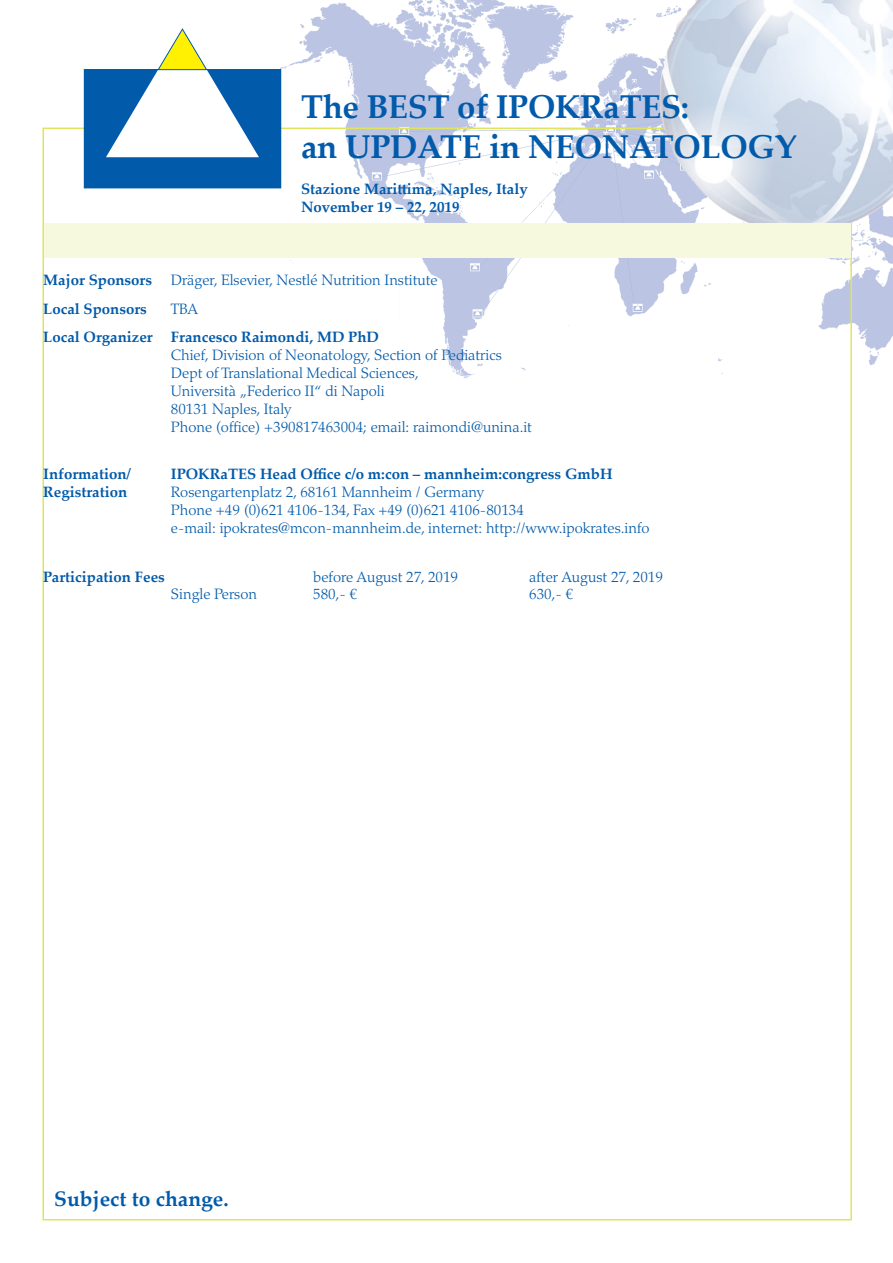
<style>
.page{position:relative;width:893px;height:1263px;background:#fff}
.page>*{position:absolute;margin:0;border:0;box-sizing:border-box;transform-origin:0 0}
.t1{font:700 33px "Palatino Linotype";letter-spacing:-.01em;color:#015aaa}
.t2{font:700 21px "Palatino Linotype";color:#015aaa}
.t3{font:300 15px "Palatino LT Std";color:#015aaa}
.t4{font:700 15px "Palatino Linotype";color:#015aaa}
</style>
<div class="page">
<img style="left:281px;top:0;width:612px;height:379px">
<div style="left:84px;top:70px;width:197px;height:118px;background:#015aaa"></div>
<svg style="left:106px;top:29px;width:153px;height:128px"></svg>
<img style="left:661px;top:0;width:232px;height:232px">
<div style="left:44px;top:223px;width:806px;height:34px;background:#f6f9de"></div>
<p class="t1" style="left:301px;top:83px;width:389px">The BEST of IPOKRaTES:</p>
<p class="t1" style="left:301px;top:123px;width:497px">an UPDATE in NEONATOLOGY</p>
<p class="t4" style="left:301px;top:178px;width:228px">Stazione Marittima, Naples, Italy</p>
<p class="t4" style="left:301px;top:196px;width:160px">November 19 – 22, 2019</p>
<p class="t4" style="left:43px;top:269px;width:110px">Major Sponsors</p>
<p class="t3" style="left:171px;top:271px;width:268px">Dräger, Elsevier, Nestlé Nutrition Institute</p>
<p class="t4" style="left:43px;top:298px;width:105px">Local Sponsors</p>
<p class="t3" style="left:171px;top:300px;width:29px">TBA</p>
<p class="t4" style="left:43px;top:326px;width:337px">Local Organizer Francesco Raimondi, MD PhD</p>
<p class="t3" style="left:171px;top:346px;width:333px">Chief, Division of Neonatology, Section of Pediatrics</p>
<p class="t3" style="left:171px;top:364px;width:249px">Dept of Translational Medical Sciences,</p>
<p class="t3" style="left:171px;top:382px;width:215px">Università „Federico II“ di Napoli</p>
<p class="t3" style="left:171px;top:400px;width:122px">80131 Naples, Italy</p>
<p class="t3" style="left:171px;top:418px;width:363px">Phone (office) +390817463004; email: raimondi@unina.it</p>
<p class="t4" style="left:43px;top:463px;width:89px">Information/</p>
<p class="t4" style="left:171px;top:463px;width:443px">IPOKRaTES Head Office c/o m:con – mannheim:congress GmbH</p>
<p class="t4" style="left:43px;top:481px;width:86px">Registration</p>
<p class="t3" style="left:171px;top:483px;width:315px">Rosengartenplatz 2, 68161 Mannheim / Germany</p>
<p class="t3" style="left:171px;top:501px;width:354px">Phone +49 (0)621 4106-134, Fax +49 (0)621 4106-80134</p>
<p class="t3" style="left:171px;top:519px;width:480px">e-mail: ipokrates@mcon-mannheim.de, internet: http://www.ipokrates.info</p>
<p class="t4" style="left:43px;top:566px;width:123px">Participation Fees</p>
<p class="t3" style="left:313px;top:568px;width:146px">before August 27, 2019</p>
<p class="t3" style="left:529px;top:568px;width:135px">after August 27, 2019</p>
<p class="t3" style="left:171px;top:585px;width:88px">Single Person</p>
<p class="t3" style="left:313px;top:585px;width:45px">580,- €</p>
<p class="t3" style="left:529px;top:585px;width:45px">630,- €</p>
<p class="t2" style="left:54px;top:1184px;width:176px">Subject to change.</p>
</div>
